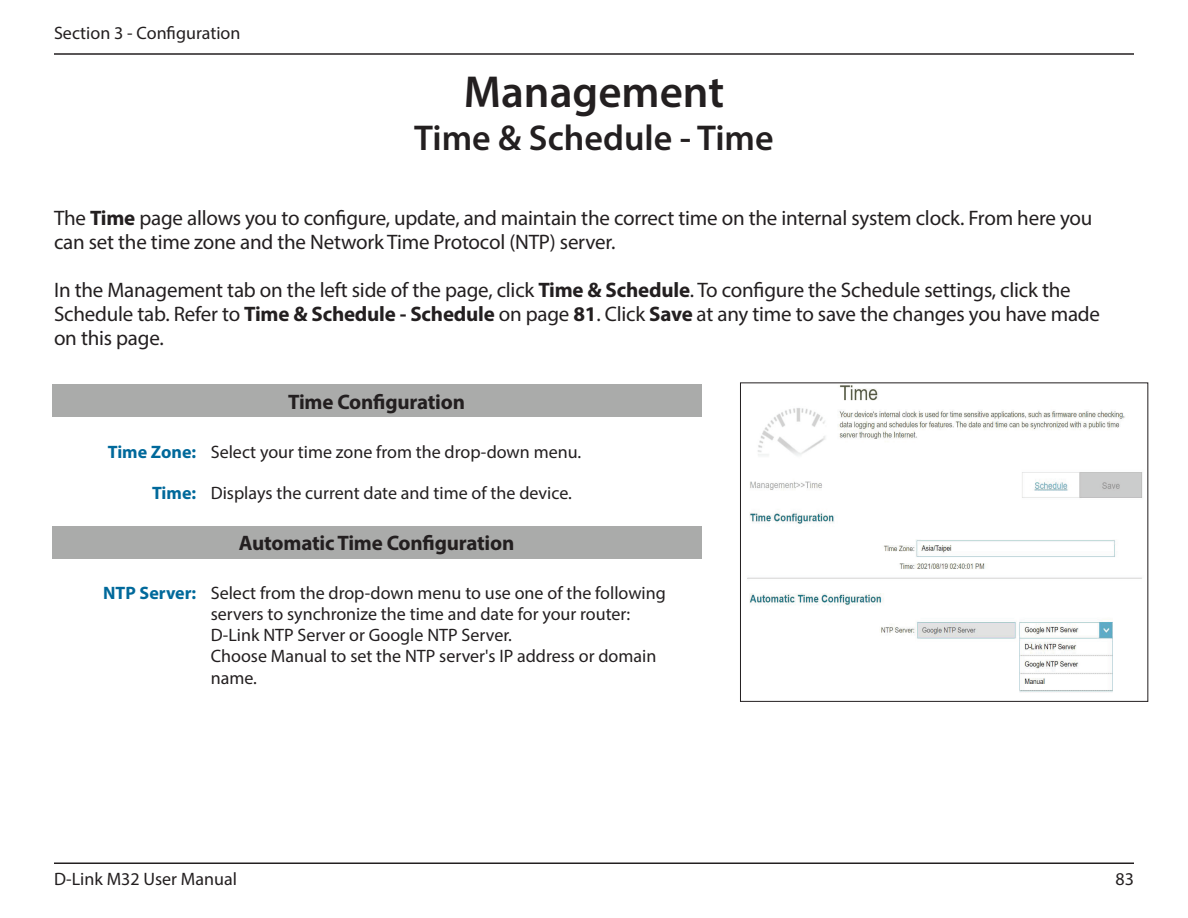
<style>
.page{position:relative;width:1188px;height:918px;background:#fff}
.page>*{position:absolute;margin:0;border:0;box-sizing:border-box;transform-origin:0 0}
.t1{font:600 45px "Myriad Pro";color:#231f20}
.t2{font:600 36px "Myriad Pro";color:#231f20}
.t3{font:21px/24px "Myriad Pro";letter-spacing:-.01em;color:#231f20}
.t4{font:700 21px "Myriad Pro";letter-spacing:-.01em;color:#231f20}
.t5{font:18px/21px "Myriad Pro";color:#231f20}
.s1{font-weight:700}
.s2{font-weight:700;color:#00699b}
</style>
<div class="page">
<hr style="left:54px;top:53px;width:1080px;height:2px;background:#231f20">
<hr style="left:54px;top:862px;width:1080px;height:2px;background:#231f20">
<div style="left:52px;top:384px;width:650px;height:33px;background:#aaabaa"></div>
<div style="left:52px;top:526px;width:650px;height:33px;background:#aaabaa"></div>
<img style="left:747px;top:385px;width:396px;height:307px">
<div style="left:740px;top:383px;width:408px;height:319px;border:1px solid #231f20"></div>
<p class="t5" style="left:54px;top:22px;width:188px">Section 3 - Configuration</p>
<h1 class="t1" style="left:464px;top:64px;width:262px">Management</h1>
<h2 class="t2" style="left:414px;top:115px;width:361px">Time &amp; Schedule - Time</h2>
<p class="t3" style="left:54px;top:206px;width:1040px">The <span class="s1">Time</span> page allows you to configure, update, and maintain the correct time on the internal system clock. From here you can set the time zone and the Network Time Protocol (NTP) server.</p>
<p class="t3" style="left:54px;top:278px;width:1048px">In the Management tab on the left side of the page, click <span class="s1">Time &amp; Schedule</span>. To configure the Schedule settings, click the<br>Schedule tab. Refer to <span class="s1">Time &amp; Schedule - Schedule</span> on page <span class="s1">81</span>. Click <span class="s1">Save</span> at any time to save the changes you have made on this page.</p>
<p class="t4" style="left:288px;top:388px;width:178px">Time Configuration</p>
<p class="t5" style="left:108px;top:441px;width:475px"><span class="s2">Time Zone:</span> Select your time zone from the drop-down menu.</p>
<p class="t5" style="left:152px;top:482px;width:421px"><span class="s2">Time:</span> Displays the current date and time of the device.</p>
<p class="t4" style="left:239px;top:529px;width:277px">Automatic Time Configuration</p>
<p class="t5" style="left:211px;top:583px;width:457px;text-indent:-108px"><span class="s2">NTP Server:</span> Select from the drop-down menu to use one of the following servers to synchronize the time and date for your router:<br>D-Link NTP Server or Google NTP Server.<br>Choose Manual to set the NTP server's IP address or domain name.</p>
<p class="t5" style="left:54px;top:868px;width:184px">D-Link M32 User Manual</p>
<p class="t5" style="left:1116px;top:868px;width:20px">83</p>
</div>
